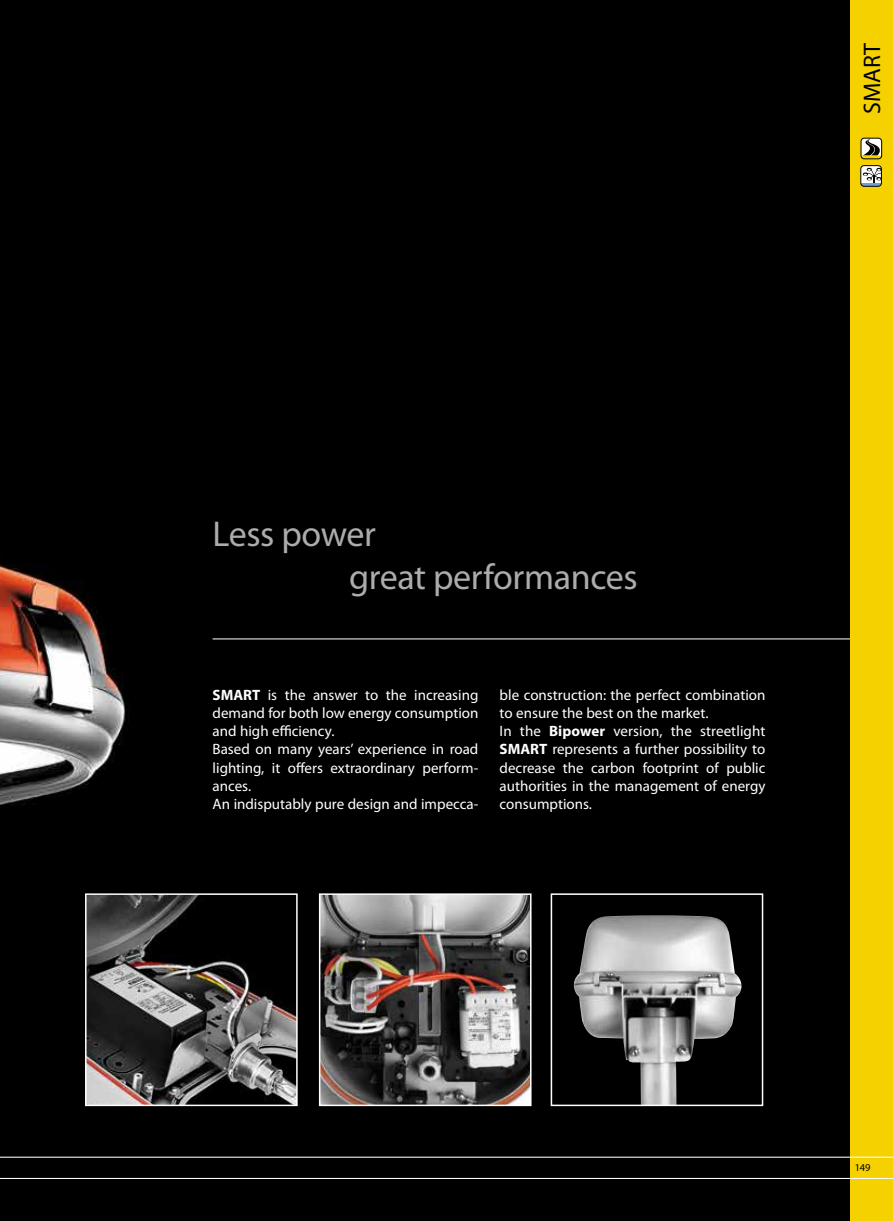
<style>
.page{position:relative;width:893px;height:1221px;background:#fff}
.page>*{position:absolute;margin:0;border:0;box-sizing:border-box;transform-origin:0 0}
.t1{font:36px/43.2px "Myriad Pro";letter-spacing:-.01em;color:#acacac}
.t2{font:24px "Myriad Pro";letter-spacing:.005em;color:#000}
.t3{font:15px/18px "Myriad Pro";color:#fff}
.t4{font:10.5px "Myriad Pro";color:#000}
.s1{font-weight:700}
</style>
<div class="page">
<div style="left:0;top:0;width:893px;height:1220px;background:#000"></div>
<img style="left:0;top:564px;width:753px;height:615px">
<hr style="left:213px;top:638px;width:680px;height:1px;background:#acacac">
<div style="left:850px;top:0;width:43px;height:1220px;background:#f6d100"></div>
<hr style="left:0;top:1177px;width:893px;height:1px;background:#fff">
<hr style="left:0;top:1156px;width:893px;height:1px;background:#fff">
<div style="left:551px;top:894px;width:211px;height:211px;background:#000"></div>
<img style="left:573px;top:915px;width:169px;height:188px">
<div style="left:551px;top:893px;width:212px;height:213px;border:2px solid #fff"></div>
<img style="left:322px;top:896px;width:206px;height:207px">
<div style="left:319px;top:893px;width:212px;height:213px;border:2px solid #fff"></div>
<img style="left:88px;top:896px;width:207px;height:207px">
<div style="left:85px;top:893px;width:213px;height:213px;border:2px solid #fff"></div>
<svg style="left:861px;top:139px;width:22px;height:20px"></svg>
<div style="left:861px;top:138px;width:21px;height:21px;border:1px solid #000;border-radius:3px"></div>
<svg style="left:861px;top:166px;width:20px;height:20px"></svg>
<svg style="left:861px;top:168px;width:20px;height:18px"></svg>
<div style="left:860px;top:165px;width:22px;height:21px;border:1px solid #000;border-radius:3px"></div>
<p class="t2" style="left:857px;top:114px;width:73px;rotate:-90deg">SMART</p>
<p class="t1" style="left:349px;top:512px;width:290px;text-indent:-137px">Less power<br>great performances</p>
<p class="t3" style="left:213px;top:686px;width:267px"><span class="s1">SMART</span> is the answer to the increasing demand for both low energy consumption and high efficiency.<br>Based on many years’ experience in road lighting, it offers extraordinary perform&shy;ances.<br>An indisputably pure design and impecca-</p>
<p class="t3" style="left:500px;top:686px;width:267px">ble construction: the perfect combination to ensure the best on the market.<br>In the <span class="s1">Bipower</span> version, the streetlight <span class="s1">SMART</span> represents a further possibility to decrease the carbon footprint of public authorities in the management of energy consumptions.</p>
<p class="t4" style="left:855px;top:1161px;width:17px">149</p>
</div>
